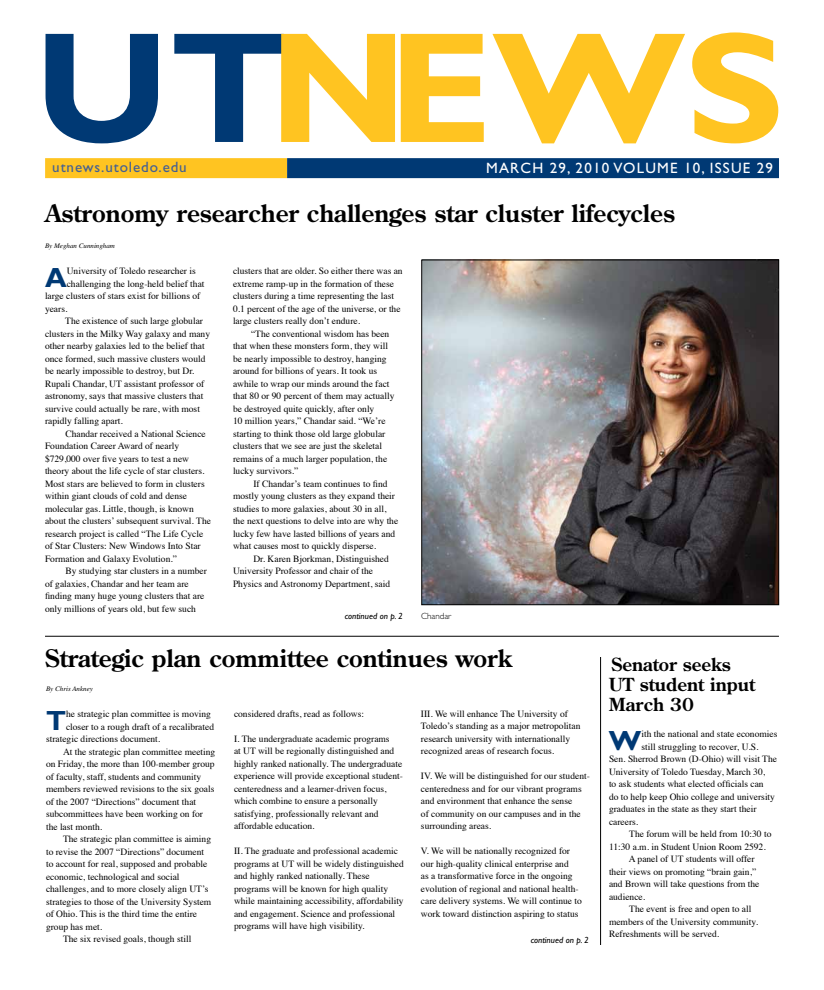
<style>
.page{position:relative;width:824px;height:990px;background:#fff}
.page>*{position:absolute;margin:0;border:0;box-sizing:border-box;transform-origin:0 0}
.t1{font:700 158.5px "Gill Sans Std";color:#ffc421;scale:1.04 1}
.t2{font:700 27.8px "Gill Sans Std";color:#003974}
.t3{font:700 24px "Century Old Style";color:#000}
.t4{font:700 18px/20px "Century Old Style";color:#000}
.t5{font:15px "Gill Sans Std";letter-spacing:.08em;color:#fff}
.t6{font:15px "Gill Sans Std";letter-spacing:.06em;color:#435f93}
.t7{font:9.5px/12.5px "Times";color:#000}
.t8{font:italic 9px "Gill Sans";color:#000}
.t9{font:300 9px "Gill Sans";color:#000}
.t10{font:italic 7px "Times";color:#000}
.s1{color:#003974}
</style>
<div class="page">
<div style="left:45px;top:158px;width:242px;height:20px;background:#ffc421"></div>
<div style="left:287px;top:158px;width:492px;height:20px;background:#003974"></div>
<hr style="left:45px;top:636px;width:734px;height:1px;background:#000">
<hr style="left:600px;top:657px;width:1px;height:288px;background:#000">
<img style="left:423px;top:262px;width:354px;height:341px">
<div style="left:421px;top:260px;width:358px;height:345px;border:1px solid #000"></div>
<h1 class="t1" style="left:34px;top:-5px;width:723px"><span class="s1">UT</span>NEWS</h1>
<h3 class="t6" style="left:52px;top:159px;width:136px">utnews.utoledo.edu</h3>
<h3 class="t5" style="left:486px;top:159px;width:288px">MARCH 29, 2010 VOLUME 10, ISSUE 29</h3>
<h3 class="t3" style="left:45px;top:198px;width:631px">Astronomy researcher challenges star cluster lifecycles</h3>
<p class="t10" style="left:45px;top:242px;width:71px">By Meghan Cunningham</p>
<h2 class="t2" style="left:45px;top:261px;width:23px">A</h2>
<p class="t7" style="left:67px;top:264px;width:130px">University of Toledo researcher is</p>
<p class="t7" style="left:67px;top:276px;width:139px">challenging the long-held belief that</p>
<p class="t7" style="left:45px;top:289px;width:157px">large clusters of stars exist for billions of</p>
<p class="t7" style="left:45px;top:301px;width:24px">years.</p>
<p class="t7" style="left:65px;top:314px;width:139px">The existence of such large globular</p>
<p class="t7" style="left:45px;top:326px;width:167px">clusters in the Milky Way galaxy and many</p>
<p class="t7" style="left:45px;top:339px;width:161px">other nearby galaxies led to the belief that</p>
<p class="t7" style="left:45px;top:351px;width:162px">once formed, such massive clusters would</p>
<p class="t7" style="left:45px;top:364px;width:151px">be nearly impossible to destroy, but Dr.</p>
<p class="t7" style="left:45px;top:376px;width:161px">Rupali Chandar, UT assistant professor of</p>
<p class="t7" style="left:45px;top:389px;width:160px">astronomy, says that massive clusters that</p>
<p class="t7" style="left:45px;top:401px;width:156px">survive could actually be rare, with most</p>
<p class="t7" style="left:45px;top:414px;width:79px">rapidly falling apart.</p>
<p class="t7" style="left:65px;top:426px;width:142px">Chandar received a National Science</p>
<p class="t7" style="left:45px;top:439px;width:136px">Foundation Career Award of nearly</p>
<p class="t7" style="left:45px;top:451px;width:146px">$729,000 over five years to test a new</p>
<p class="t7" style="left:45px;top:464px;width:161px">theory about the life cycle of star clusters.</p>
<p class="t7" style="left:45px;top:476px;width:161px">Most stars are believed to form in clusters</p>
<p class="t7" style="left:45px;top:489px;width:143px">within giant clouds of cold and dense</p>
<p class="t7" style="left:45px;top:501px;width:150px">molecular gas. Little, though, is known</p>
<p class="t7" style="left:45px;top:514px;width:167px">about the clusters’ subsequent survival. The</p>
<p class="t7" style="left:45px;top:526px;width:160px">research project is called “The Life Cycle</p>
<p class="t7" style="left:45px;top:539px;width:157px">of Star Clusters: New Windows Into Star</p>
<p class="t7" style="left:45px;top:551px;width:133px">Formation and Galaxy Evolution.”</p>
<p class="t7" style="left:65px;top:564px;width:143px">By studying star clusters in a number</p>
<p class="t7" style="left:45px;top:576px;width:145px">of galaxies, Chandar and her team are</p>
<p class="t7" style="left:45px;top:589px;width:161px">finding many huge young clusters that are</p>
<p class="t7" style="left:45px;top:601px;width:152px">only millions of years old, but few such</p>
<p class="t7" style="left:233px;top:264px;width:171px">clusters that are older. So either there was an extreme ramp-up in the formation of these clusters during a time representing the last 0.1 percent of the age of the universe, or the large clusters really don’t endure.</p>
<p class="t7" style="left:233px;top:326px;width:163px;text-indent:18px">“The conventional wisdom has been that when these monsters form, they will be nearly impossible to destroy, hanging around for billions of years. It took us awhile to wrap our minds around the fact that 80 or 90 percent of them may actually be destroyed quite quickly, after only<br>10 million years,” Chandar said. “We’re starting to think those old large globular clusters that we see are just the skeletal remains of a much larger population, the lucky survivors.”</p>
<p class="t7" style="left:233px;top:476px;width:167px;text-indent:20px">If Chandar’s team continues to find mostly young clusters as they expand their studies to more galaxies, about 30 in all, the next questions to delve into are why the lucky few have lasted billions of years and what causes most to quickly disperse.</p>
<p class="t7" style="left:233px;top:551px;width:159px;text-indent:20px">Dr. Karen Bjorkman, Distinguished<br>University Professor and chair of the<br>Physics and Astronomy Department, said</p>
<p class="t8" style="left:344px;top:611px;width:60px">continued on p. 2</p>
<p class="t9" style="left:421px;top:611px;width:32px">Chandar</p>
<h3 class="t3" style="left:45px;top:643px;width:468px">Strategic plan committee continues work</h3>
<p class="t10" style="left:46px;top:685px;width:48px">By Chris Ankney</p>
<h2 class="t2" style="left:46px;top:704px;width:22px">T</h2>
<p class="t7" style="left:66px;top:707px;width:146px">he strategic plan committee is moving</p>
<p class="t7" style="left:421px;top:706px;width:161px">III. We will enhance The University of Toledo’s standing as a major metropolitan research university with internationally recognized areas of research focus.</p>
<p class="t7" style="left:421px;top:769px;width:170px">IV. We will be distinguished for our student&shy;centeredness and for our vibrant programs and environment that enhance the sense<br>of community on our campuses and in the surrounding areas.</p>
<p class="t7" style="left:421px;top:844px;width:162px">V. We will be nationally recognized for our high-quality clinical enterprise and<br>as a transformative force in the ongoing evolution of regional and national health&shy;care delivery systems. We will continue to work toward distinction aspiring to status</p>
<p class="t8" style="left:530px;top:935px;width:60px">continued on p. 2</p>
<p class="t7" style="left:234px;top:707px;width:132px">considered drafts, read as follows:</p>
<p class="t7" style="left:234px;top:732px;width:170px">I. The undergraduate academic programs<br>at UT will be regionally distinguished and highly ranked nationally. The undergraduate experience will provide exceptional student&shy;centeredness and a learner-driven focus, which combine to ensure a personally satisfying, professionally relevant and affordable education.</p>
<p class="t7" style="left:234px;top:844px;width:171px">II. The graduate and professional academic programs at UT will be widely distinguished and highly ranked nationally. These programs will be known for high quality while maintaining accessibility, affordability and engagement. Science and professional programs will have high visibility.</p>
<p class="t7" style="left:66px;top:719px;width:149px">closer to a rough draft of a recalibrated</p>
<p class="t7" style="left:46px;top:732px;width:116px">strategic directions document.</p>
<p class="t7" style="left:63px;top:744px;width:154px">At the strategic plan committee meeting</p>
<p class="t7" style="left:46px;top:757px;width:170px">on Friday, the more than 100-member group</p>
<p class="t7" style="left:46px;top:769px;width:157px">of faculty, staff, students and community</p>
<p class="t7" style="left:46px;top:782px;width:170px">members reviewed revisions to the six goals</p>
<p class="t7" style="left:46px;top:794px;width:152px">of the 2007 “Directions” document that</p>
<p class="t7" style="left:46px;top:807px;width:158px">subcommittees have been working on for</p>
<p class="t7" style="left:46px;top:819px;width:58px">the last month.</p>
<p class="t7" style="left:63px;top:832px;width:150px">The strategic plan committee is aiming</p>
<p class="t7" style="left:46px;top:844px;width:160px">to revise the 2007 “Directions” document</p>
<p class="t7" style="left:46px;top:857px;width:163px">to account for real, supposed and probable</p>
<p class="t7" style="left:46px;top:869px;width:135px">economic, technological and social</p>
<p class="t7" style="left:46px;top:882px;width:164px">challenges, and to more closely align UT’s</p>
<p class="t7" style="left:46px;top:894px;width:167px">strategies to those of the University System</p>
<p class="t7" style="left:46px;top:907px;width:153px">of Ohio. This is the third time the entire</p>
<p class="t7" style="left:46px;top:919px;width:58px">group has met.</p>
<p class="t7" style="left:63px;top:932px;width:130px">The six revised goals, though still</p>
<h3 class="t4" style="left:609px;top:655px;width:148px">Senator seeks<br>UT student input<br>March 30</h3>
<h2 class="t2" style="left:609px;top:724px;width:34px">W</h2>
<p class="t7" style="left:641px;top:727px;width:137px">ith the national and state economies</p>
<p class="t7" style="left:641px;top:740px;width:119px">still struggling to recover, U.S.</p>
<p class="t7" style="left:609px;top:752px;width:169px">Sen. Sherrod Brown (D-Ohio) will visit The</p>
<p class="t7" style="left:609px;top:765px;width:158px">University of Toledo Tuesday, March 30,</p>
<p class="t7" style="left:609px;top:777px;width:156px">to ask students what elected officials can</p>
<p class="t7" style="left:609px;top:790px;width:167px">do to help keep Ohio college and university</p>
<p class="t7" style="left:609px;top:802px;width:149px">graduates in the state as they start their</p>
<p class="t7" style="left:609px;top:815px;width:31px">careers.</p>
<p class="t7" style="left:629px;top:827px;width:144px">The forum will be held from 10:30 to</p>
<p class="t7" style="left:609px;top:840px;width:158px">11:30 a.m. in Student Union Room 2592.</p>
<p class="t7" style="left:629px;top:852px;width:127px">A panel of UT students will offer</p>
<p class="t7" style="left:609px;top:865px;width:149px">their views on promoting “brain gain,”</p>
<p class="t7" style="left:609px;top:877px;width:152px">and Brown will take questions from the</p>
<p class="t7" style="left:609px;top:890px;width:38px">audience.</p>
<p class="t7" style="left:629px;top:902px;width:124px">The event is free and open to all</p>
<p class="t7" style="left:609px;top:915px;width:150px">members of the University community.</p>
<p class="t7" style="left:609px;top:927px;width:112px">Refreshments will be served.</p>
</div>
